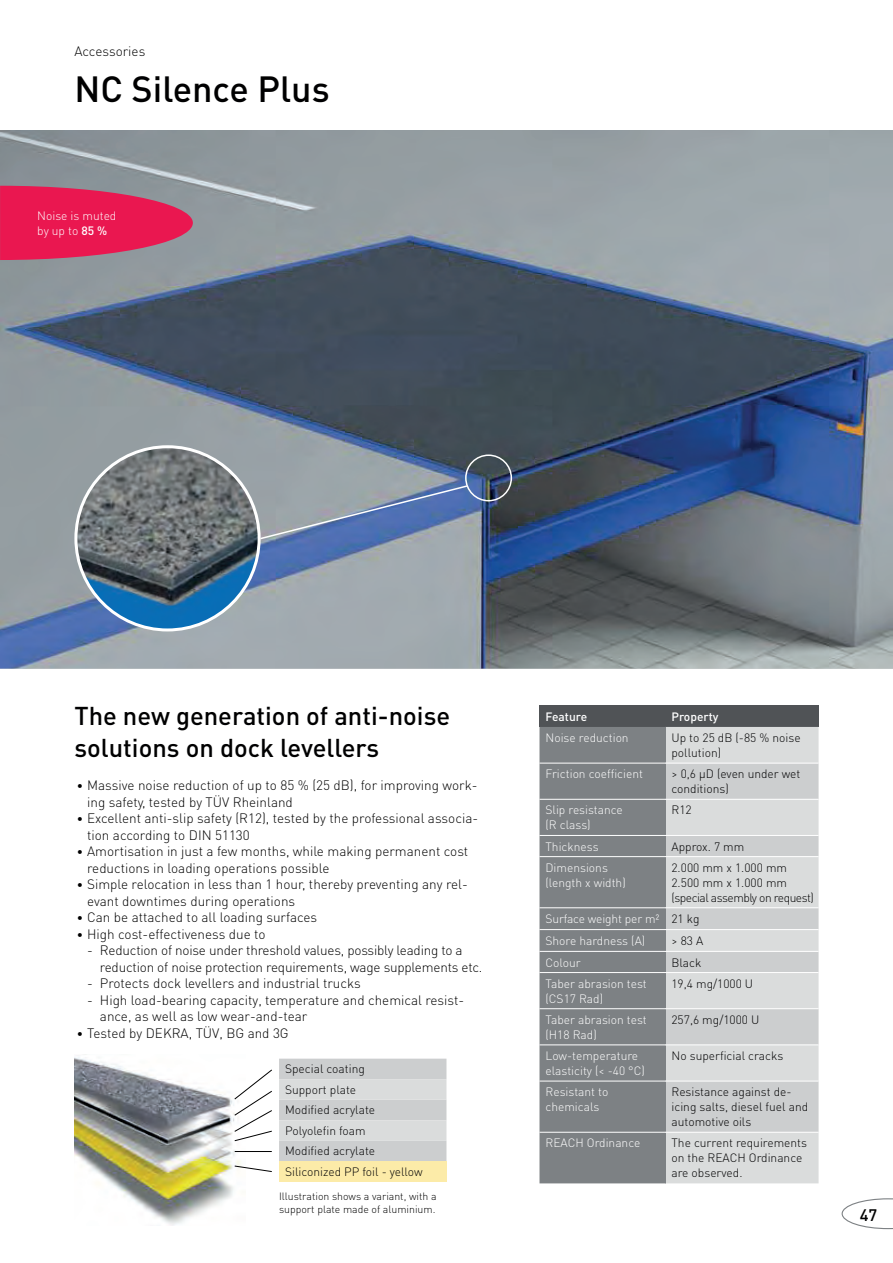
<style>
.page{position:relative;width:893px;height:1263px;background:#fff}
.page>*{position:absolute;margin:0;border:0;box-sizing:border-box;transform-origin:0 0}
.t1{font:500 36px "DIN Pro";color:#000001}
.t2{font:500 25.5px/31.5px "DIN Pro";color:#000001}
.t3{font:500 16.5px "DIN Pro";color:#000001}
.t4{font:300 13.5px/16.5px "DIN Pro";color:#000001}
.t5{font:300 13.5px/16.5px "DIN";letter-spacing:-.015em;color:#000001}
.t6{font:300 12px/15px "DIN Pro";color:#fff}
.t7{font:300 12px/15px "DIN Pro";color:#000001}
.t8{font:300 12px/20.5px "DIN";color:#000001}
.t9{font:300 12px/15px "DIN Pro";letter-spacing:-.04em;color:#000001}
.t10{font:500 12px "DIN Pro";color:#fff}
.t11{font:300 10.5px/12.8px "DIN";color:#000001}
.s1{font-weight:500}
.s2{font-weight:400;font-size:12px}
.s3{color:#000001}
</style>
<div class="page">
<img style="left:0;top:130px;width:893px;height:539px">
<img style="left:76px;top:447px;width:75px;height:183px">
<img style="left:76px;top:447px;width:183px;height:183px;border-radius:50%">
<img style="left:74px;top:1054px;width:167px;height:172px">
<svg style="left:234px;top:1069px;width:38px;height:72px"></svg>
<hr style="left:235px;top:1151px;width:37px;height:1px;background:#000001">
<svg style="left:234px;top:1165px;width:38px;height:7px"></svg>
<div style="left:465px;top:454px;width:47px;height:47px;border:2px solid #fff;border-radius:50%"></div>
<svg style="left:259px;top:484px;width:210px;height:56px;background:#7e90ae"></svg>
<svg style="left:0;top:186px;width:193px;height:74px;background:#d63260"></svg>
<div style="left:539px;top:706px;width:280px;height:21px;background:#505356"></div>
<div style="left:539px;top:727px;width:126px;height:456px;background:#7d8184"></div>
<div style="left:666px;top:727px;width:153px;height:456px;background:#dadcdc"></div>
<svg style="left:666px;top:764px;width:153px;height:368px;background:#d3d5d5"></svg>
<hr style="left:665px;top:727px;width:1px;height:36px;background:#7d8184">
<hr style="left:665px;top:763px;width:1px;height:36px;background:#7d8184">
<hr style="left:665px;top:800px;width:1px;height:35px;background:#7d8184">
<svg style="left:665px;top:836px;width:1px;height:20px"></svg>
<hr style="left:665px;top:857px;width:1px;height:50px;background:#7d8184">
<svg style="left:665px;top:908px;width:1px;height:64px"></svg>
<hr style="left:665px;top:973px;width:1px;height:35px;background:#7d8184">
<hr style="left:665px;top:1009px;width:1px;height:35px;background:#7d8184">
<hr style="left:665px;top:1045px;width:1px;height:36px;background:#7d8184">
<hr style="left:665px;top:1081px;width:1px;height:51px;background:#7d8184">
<hr style="left:665px;top:1132px;width:1px;height:51px;background:#7d8184">
<hr style="left:539px;top:763px;width:280px;height:1px;background:#fff">
<hr style="left:539px;top:799px;width:280px;height:1px;background:#fff">
<hr style="left:539px;top:835px;width:280px;height:1px;background:#fff">
<hr style="left:539px;top:856px;width:280px;height:1px;background:#fff">
<hr style="left:539px;top:907px;width:280px;height:1px;background:#fff">
<hr style="left:539px;top:929px;width:280px;height:1px;background:#fff">
<hr style="left:539px;top:951px;width:280px;height:1px;background:#fff">
<hr style="left:539px;top:972px;width:280px;height:1px;background:#fff">
<hr style="left:539px;top:1008px;width:280px;height:1px;background:#fff">
<hr style="left:539px;top:1044px;width:280px;height:1px;background:#fff">
<hr style="left:539px;top:1081px;width:280px;height:1px;background:#fff">
<hr style="left:539px;top:1132px;width:280px;height:1px;background:#fff">
<svg style="left:279px;top:1059px;width:167px;height:102px;background:#d1d3d4"></svg>
<div style="left:279px;top:1161px;width:167px;height:21px;background:#fceba8"></div>
<svg style="left:842px;top:1198px;width:51px;height:31px"></svg>
<p class="t4" style="left:74px;top:44px;width:72px">Accessories</p>
<h1 class="t1" style="left:74px;top:76px;width:257px">NC Silence Plus</h1>
<p class="t6" style="left:37px;top:210px;width:81px">Noise is muted by up to <span class="s1">85 %</span></p>
<h2 class="t2" style="left:74px;top:703px;width:377px">The new generation of anti-noise solutions on dock levellers</h2>
<p class="t4" style="left:87px;top:779px;width:392px;text-indent:-10px"><span class="s2">•</span> Massive noise reduction of up to 85 % (25 dB), for improving work&shy;ing safety, tested by TÜV Rheinland</p>
<p class="t4" style="left:87px;top:812px;width:393px;text-indent:-10px"><span class="s2">•</span> Excellent anti-slip safety (R12), tested by the professional associa&shy;tion according to DIN 51130</p>
<p class="t4" style="left:87px;top:845px;width:383px;text-indent:-10px"><span class="s2">•</span> Amortisation in just a few months, while making permanent cost reductions in loading operations possible</p>
<p class="t4" style="left:87px;top:878px;width:382px;text-indent:-10px"><span class="s2">•</span> Simple relocation in less than 1 hour, thereby preventing any rel&shy;evant downtimes during operations</p>
<p class="t4" style="left:77px;top:911px;width:242px"><span class="s2">•</span> Can be attached to all loading surfaces</p>
<p class="t4" style="left:77px;top:927px;width:190px"><span class="s2">•</span> High cost-effectiveness due to</p>
<p class="t5" style="left:100px;top:944px;width:384px;text-indent:-13px">- Reduction of noise under threshold values, possibly leading to a reduction of noise protection requirements, wage supplements etc.</p>
<p class="t5" style="left:87px;top:977px;width:275px">- Protects dock levellers and industrial trucks</p>
<p class="t5" style="left:100px;top:993px;width:366px;text-indent:-13px">- High load-bearing capacity, temperature and chemical resist&shy;ance, as well as low wear-and-tear</p>
<p class="t4" style="left:77px;top:1026px;width:213px"><span class="s2">•</span> Tested by DEKRA, TÜV, BG and 3G</p>
<p class="t8" style="left:285px;top:1060px;width:139px">Special coating<br>Support plate<br>Modified acrylate<br>Polyolefin foam<br>Modified acrylate<br>Siliconized PP foil - yellow</p>
<p class="t11" style="left:279px;top:1191px;width:159px">Illustration shows a variant, with a support plate made of aluminium.</p>
<p class="t10" style="left:545px;top:712px;width:43px">Feature</p>
<p class="t10" style="left:671px;top:712px;width:48px">Property</p>
<p class="t6" style="left:545px;top:732px;width:85px">Noise reduction</p>
<p class="t7" style="left:671px;top:732px;width:131px">Up to 25 dB (-85 % noise pollution)</p>
<p class="t6" style="left:545px;top:768px;width:99px">Friction coefficient</p>
<p class="t7" style="left:671px;top:768px;width:130px">&gt; 0,6 µD (even under wet conditions)</p>
<p class="t6" style="left:545px;top:804px;width:79px">Slip resistance (R class)</p>
<p class="t7" style="left:671px;top:804px;width:22px">R12</p>
<p class="t6" style="left:545px;top:840px;width:55px">Thickness</p>
<p class="t7" style="left:671px;top:840px;width:74px">Approx. 7 mm</p>
<p class="t6" style="left:545px;top:861px;width:82px">Dimensions (length x width)</p>
<p class="t9" style="left:671px;top:861px;width:144px">2.000 mm x 1.000 mm<br>2.500 mm x 1.000 mm (special assembly on request)</p>
<p class="t6" style="left:545px;top:909px;width:156px;line-height:21.8px">Surface weight per m² <span class="s3">21 kg<br></span>Shore hardness (A)</p>
<p class="t7" style="left:671px;top:934px;width:33px">&gt; 83 A</p>
<p class="t6" style="left:545px;top:956px;width:37px">Colour</p>
<p class="t7" style="left:671px;top:956px;width:32px">Black</p>
<p class="t6" style="left:545px;top:977px;width:103px">Taber abrasion test (CS17 Rad)</p>
<p class="t7" style="left:671px;top:977px;width:83px">19,4 mg/1000 U</p>
<p class="t6" style="left:545px;top:1013px;width:103px">Taber abrasion test (H18 Rad)</p>
<p class="t7" style="left:671px;top:1013px;width:89px">257,6 mg/1000 U</p>
<p class="t6" style="left:545px;top:1050px;width:101px">Low-temperature elasticity (&lt; -40 °C)</p>
<p class="t7" style="left:671px;top:1050px;width:113px">No superficial cracks</p>
<p class="t6" style="left:545px;top:1086px;width:64px">Resistant to chemicals</p>
<p class="t7" style="left:671px;top:1086px;width:138px">Resistance against de&shy;icing salts, diesel fuel and automotive oils</p>
<p class="t6" style="left:545px;top:1137px;width:96px">REACH Ordinance</p>
<p class="t7" style="left:671px;top:1137px;width:137px">The current requirements on the REACH Ordinance are observed.</p>
<p class="t3" style="left:860px;top:1209px;width:19px">47</p>
</div>
